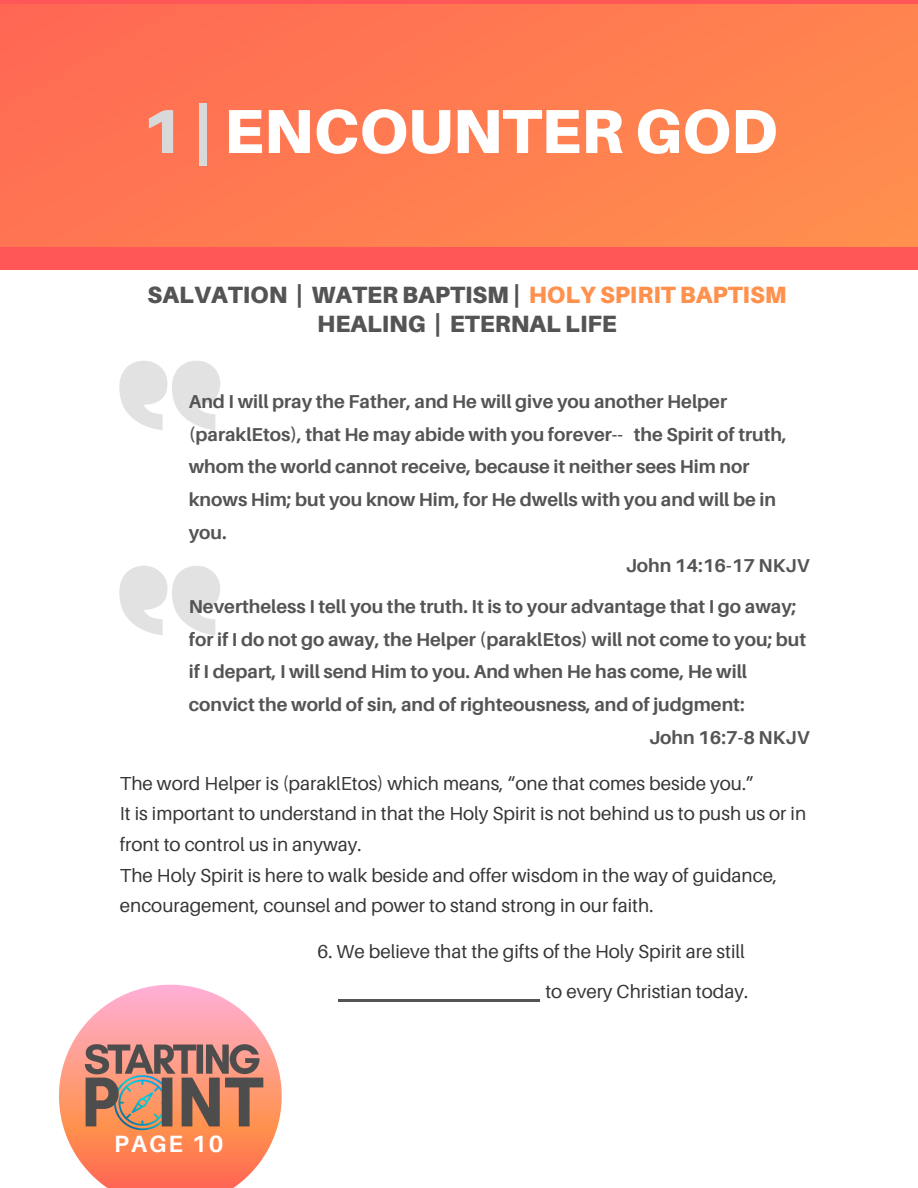
<style>
.page{position:relative;width:918px;height:1188px;background:#fff}
.page>*{position:absolute;margin:0;border:0;box-sizing:border-box;transform-origin:0 0}
.t1{font:900 62.25px "Aileron";color:#fff}
.t2{font:900 23.55px "Aileron";color:#545454}
.t3{font:700 23.55px "Aileron";letter-spacing:.09em;color:#fff}
.t4{font:18.9px/30.8px "Aileron";color:#363636}
.t5{font:700 18.6px "Aileron";color:#545454}
.s1{color:#d9d9d9}
.s2{color:#ff914d}
</style>
<div class="page">
<svg style="left:59px;top:985px;width:223px;height:203px"></svg>
<img style="left:76px;top:1037px;width:192px;height:94px">
<div style="left:0;top:0;width:918px;height:250px;background:linear-gradient(to right,#ff6d53,#ff8a4e)"></div>
<div style="left:0;top:247px;width:918px;height:22px;background:#ff5757"></div>
<hr style="left:0;top:0;width:918px;height:3px;background:#ff5757">
<svg style="left:119px;top:361px;width:101px;height:69px"></svg>
<hr style="left:338px;top:1000px;width:201px;height:2px;background:#545454">
<svg style="left:119px;top:566px;width:101px;height:69px"></svg>
<h1 class="t1" style="left:142px;top:93px;width:638px"><span class="s1">1 |</span> ENCOUNTER GOD</h1>
<h2 class="t2" style="left:148px;top:280px;width:640px">SALVATION | WATER BAPTISM | <span class="s2">HOLY SPIRIT BAPTISM</span></h2>
<h2 class="t2" style="left:317px;top:310px;width:301px">HEALING | ETERNAL LIFE</h2>
<p class="t5" style="left:189px;top:390px;width:540px">And I will pray the Father, and He will give you another Helper</p>
<p class="t5" style="left:189px;top:422px;width:599px">(paraklEtos), that He may abide with you forever-- the Spirit of truth,</p>
<p class="t5" style="left:189px;top:455px;width:562px">whom the world cannot receive, because it neither sees Him nor</p>
<p class="t5" style="left:189px;top:488px;width:589px">knows Him; but you know Him, for He dwells with you and will be in</p>
<p class="t5" style="left:189px;top:521px;width:39px">you.</p>
<p class="t5" style="left:626px;top:554px;width:185px">John 14:16-17 NKJV</p>
<p class="t5" style="left:189px;top:595px;width:609px">Nevertheless I tell you the truth. It is to your advantage that I go away;</p>
<p class="t5" style="left:189px;top:628px;width:619px">for if I do not go away, the Helper (paraklEtos) will not come to you; but</p>
<p class="t5" style="left:189px;top:660px;width:560px">if I depart, I will send Him to you. And when He has come, He will</p>
<p class="t5" style="left:189px;top:693px;width:557px">convict the world of sin, and of righteousness, and of judgment:</p>
<p class="t5" style="left:649px;top:726px;width:162px">John 16:7-8 NKJV</p>
<h3 class="t4" style="left:120px;top:767px;width:636px">The word Helper is (paraklEtos) which means, “one that comes beside you.”</h3>
<p class="t4" style="left:120px;top:798px;width:688px">It is important to understand in that the Holy Spirit is not behind us to push us or in front to control us in anyway.</p>
<h3 class="t4" style="left:120px;top:859px;width:659px">The Holy Spirit is here to walk beside and offer wisdom in the way of guidance, encouragement, counsel and power to stand strong in our faith.</h3>
<p class="t4" style="left:318px;top:936px;width:429px">6. We believe that the gifts of the Holy Spirit are still</p>
<p class="t4" style="left:545px;top:975px;width:204px">to every Christian today.</p>
<p class="t3" style="left:114px;top:1129px;width:111px">PAGE 10</p>
</div>
